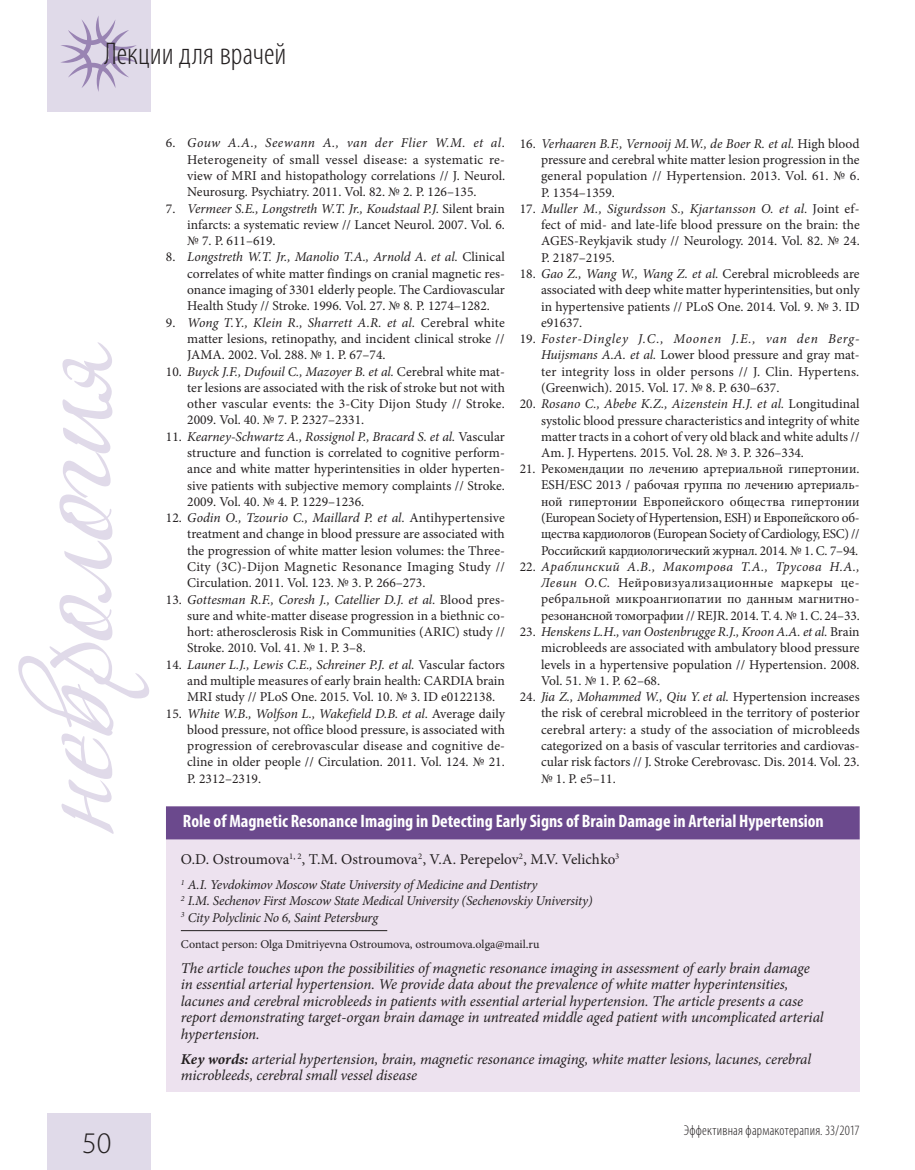
<style>
.page{position:relative;width:915px;height:1170px;background:#fff}
.page>*{position:absolute;margin:0;border:0;box-sizing:border-box;transform-origin:0 0}
.t1{font:300 condensed 31.5px "Myriad Pro";color:#231f20}
.t2{font:300 30px "Myriad Pro";color:#231f20}
.t3{font:700 condensed 18px "Myriad Pro";color:#fff}
.t4{font:italic 15px/16.5px "Minion Pro";letter-spacing:-.01em;color:#231f20}
.t5{font:15px "Minion Pro";color:#231f20}
.t6{font:300 condensed 14.25px "Myriad Pro";letter-spacing:.015em;color:#231f20}
.t7{font:13.5px/16.4px "Minion Pro";color:#231f20;text-align:justify}
.t8{font:italic 13.5px/16.4px "Minion Pro";letter-spacing:-.02em;color:#231f20}
.t9{font:12px "Minion Pro";color:#231f20}
.s1{font-style:italic}
.s2{font-weight:700}
</style>
<div class="page">
<div style="left:47px;top:1113px;width:103px;height:56px;background:#e0dae9"></div>
<div style="left:47px;top:0;width:103px;height:111px;background:#e0dae9"></div>
<svg style="left:18px;top:342px;width:131px;height:491px"></svg>
<svg style="left:61px;top:16px;width:76px;height:76px"></svg>
<div style="left:166px;top:806px;width:693px;height:285px;background:#ede2ef"></div>
<div style="left:166px;top:806px;width:693px;height:33px;background:#6b498d"></div>
<hr style="left:181px;top:930px;width:206px;height:1px;background:#231f20">
<h1 class="t1" style="left:104px;top:35px;width:183px">Лекции для врачей</h1>
<h2 class="t2" style="left:82px;top:1125px;width:31px">50</h2>
<p class="t7" style="left:187px;top:135px;width:319px;text-indent:-21px">6. <span class="s1">Gouw A.A., Seewann A., van der Flier W.M. et al</span>.<br>Heterogeneity of small vessel disease: a systematic re&shy;view of MRI and histopathology correlations // J. Neurol.<br>Neurosurg. Psychiatry. 2011. Vol. 82. № 2. P. 126–135.</p>
<p class="t7" style="left:187px;top:200px;width:319px;text-indent:-21px">7. <span class="s1">Vermeer S.E., Longstreth W.T. Jr., Koudstaal P.J.</span> Silent brain infarcts: a systematic review // Lancet Neurol. 2007. Vol. 6. № 7. P. 611–619.</p>
<p class="t7" style="left:187px;top:249px;width:319px;text-indent:-21px">8. <span class="s1">Longstreth W.T. Jr., Manolio T.A., Arnold A. et al.</span> Clinical correlates of white matter findings on cranial magnetic res&shy;onance imaging of 3301 elderly people. The Cardiovascular Health Study // Stroke. 1996. Vol. 27. № 8. P. 1274–1282.</p>
<p class="t7" style="left:187px;top:314px;width:319px;text-indent:-21px">9. <span class="s1">Wong T.Y., Klein R., Sharrett A.R. et al.</span> Cerebral white matter lesions, retinopathy, and incident clinical stroke // JAMA. 2002. Vol. 288. № 1. P. 67–74.</p>
<p class="t7" style="left:187px;top:363px;width:319px;text-indent:-21px">10. <span class="s1">Buyck J.F., Dufouil C., Mazoyer B. et al.</span> Cerebral white mat&shy;ter lesions are associated with the risk of stroke but not with other vascular events: the 3-City Dijon Study // Stroke.<br>2009. Vol. 40. № 7. P. 2327–2331.</p>
<p class="t7" style="left:187px;top:428px;width:319px;text-indent:-21px">11. <span class="s1">Kearney-Schwartz A., Rossignol P., Bracard S. et al.</span> Vascular structure and function is correlated to cognitive perform&shy;ance and white matter hyperintensities in older hyperten&shy;sive patients with subjective memory complaints // Stroke.<br>2009. Vol. 40. № 4. P. 1229–1236.</p>
<p class="t7" style="left:187px;top:509px;width:319px;text-indent:-21px">12. <span class="s1">Godin О., Tzourio С., Maillard P. et al.</span> Antihypertensive treatment and change in blood pressure are associated with the progression of white matter lesion volumes: the Three-City (3C)-Dijon Magnetic Resonance Imaging Study // Circulation. 2011. Vol. 123. № 3. P. 266–273.</p>
<p class="t7" style="left:187px;top:591px;width:319px;text-indent:-21px">13. <span class="s1">Gottesman R.F., Coresh J., Catellier D.J. et al.</span> Blood pres&shy;sure and white-matter disease progression in a biethnic co&shy;hort: atherosclerosis Risk in Communities (ARIC) study // Stroke. 2010. Vol. 41. № 1. P. 3–8.</p>
<p class="t7" style="left:187px;top:656px;width:319px;text-indent:-21px">14. <span class="s1">Launer L.J., Lewis C.E., Schreiner P.J. et al.</span> Vascular factors and multiple measures of early brain health: CARDIA brain MRI study // PLoS One. 2015. Vol. 10. № 3. ID e0122138.</p>
<p class="t7" style="left:187px;top:705px;width:319px;text-indent:-21px">15. <span class="s1">White W.B., Wolfson L., Wakefield D.B. et al.</span> Average daily blood pressure, not office blood pressure, is associated with progression of cerebrovascular disease and cognitive de&shy;cline in older people // Circulation. 2011. Vol. 124. № 21.<br>P. 2312–2319.</p>
<p class="t7" style="left:541px;top:135px;width:320px;text-indent:-21px">16. <span class="s1">Verhaaren B.F., Vernooij M.W., de Boer R. et al.</span> High blood pressure and cerebral white matter lesion progression in the general population // Hypertension. 2013. Vol. 61. № 6.<br>P. 1354–1359.</p>
<p class="t7" style="left:541px;top:200px;width:320px;text-indent:-21px">17. <span class="s1">Muller M., Sigurdsson S., Kjartansson O. et al.</span> Joint ef&shy;fect of mid- and late-life blood pressure on the brain: the AGES-Reykjavik study // Neurology. 2014. Vol. 82. № 24.<br>P. 2187–2195.</p>
<p class="t7" style="left:541px;top:265px;width:320px;text-indent:-21px">18. <span class="s1">Gao Z., Wang W., Wang Z. et al.</span> Cerebral microbleeds are associated with deep white matter hyperintensities, but only in hypertensive patients // PLoS One. 2014. Vol. 9. № 3. ID e91637.</p>
<p class="t7" style="left:541px;top:331px;width:320px;text-indent:-21px">19. <span class="s1">Foster-Dingley J.C., Moonen J.E., van den Berg-Huijsmans A.A. et al.</span> Lower blood pressure and gray mat&shy;ter integrity loss in older persons // J. Clin. Hypertens. (Greenwich). 2015. Vol. 17. № 8. P. 630–637.</p>
<p class="t7" style="left:541px;top:396px;width:320px;text-indent:-21px">20. <span class="s1">Rosano C., Abebe K.Z., Aizenstein H.J. et al.</span> Longitudinal systolic blood pressure characteristics and integrity of white matter tracts in a cohort of very old black and white adults // Am. J. Hypertens. 2015. Vol. 28. № 3. P. 326–334.</p>
<p class="t7" style="left:541px;top:460px;width:320px;text-indent:-21px">21. Рекомендации по лечению артериальной гипертонии.<br>ESH/ESC 2013 / рабочая группа по лечению артериаль&shy;ной гипертонии Европейского общества гипертонии (European Society of Hypertension, ESH) и Европейского об&shy;щества кардиологов (European Society of Cardiology, ESC) // Российский кардиологический журнал. 2014. № 1. С. 7–94.</p>
<p class="t7" style="left:541px;top:558px;width:320px;text-indent:-21px">22. <span class="s1">Араблинский А.В., Макотрова Т.А., Трусова Н.А., Левин О.С.</span> Нейровизуализационные маркеры це&shy;ребральной микроангиопатии по данным магнитно&shy;резонансной томографии // REJR. 2014. Т. 4. № 1. С. 24–33.</p>
<p class="t7" style="left:541px;top:623px;width:320px;text-indent:-21px">23. <span class="s1">Henskens L.H., van Oostenbrugge R.J., Kroon A.A. et al.</span> Brain microbleeds are associated with ambulatory blood pressure levels in a hypertensive population // Hypertension. 2008.<br>Vol. 51. № 1. P. 62–68.</p>
<p class="t7" style="left:541px;top:688px;width:320px;text-indent:-21px">24. <span class="s1">Jia Z., Mohammed W., Qiu Y. et al.</span> Hypertension increases the risk of cerebral microbleed in the territory of posterior cerebral artery: a study of the association of microbleeds categorized on a basis of vascular territories and cardiovas&shy;cular risk factors // J. Stroke Cerebrovasc. Dis. 2014. Vol. 23. № 1. P. e5–11.</p>
<h3 class="t3" style="left:183px;top:809px;width:642px">Role of Magnetic Resonance Imaging in Detecting Early Signs of Brain Damage in Arterial Hypertension</h3>
<p class="t5" style="left:181px;top:849px;width:440px">O.D. Ostroumova<sup>1,</sup> <sup>2</sup>, T.M. Ostroumova<sup>2</sup>, V.A. Perepelov<sup>2</sup>, M.V. Velichko<sup>3</sup></p>
<p class="t8" style="left:181px;top:876px;width:413px"><sup>1</sup> A.I. Yevdokimov Moscow State University of Medicine and Dentistry<br><sup>2</sup> I.M. Sechenov First Moscow State Medical University (Sechenovskiy University)<br><sup>3</sup> City Polyclinic No 6, Saint Petersburg</p>
<p class="t9" style="left:181px;top:935px;width:360px">Contact person: Olga Dmitriyevna Ostroumova, ostroumova.olga@mail.ru</p>
<p class="t4" style="left:181px;top:959px;width:644px">The article touches upon the possibilities of magnetic resonance imaging in assessment of early brain damage in essential arterial hypertension. We provide data about the prevalence of white matter hyperintensities, lacunes and cerebral microbleeds in patients with essential arterial hypertension. The article presents a case report demonstrating target-organ brain damage in untreated middle aged patient with uncomplicated arterial hypertension.</p>
<p class="t4" style="left:181px;top:1050px;width:631px"><span class="s2">Key words:</span> arterial hypertension, brain, magnetic resonance imaging, white matter lesions, lacunes, cerebral microbleeds, cerebral small vessel disease</p>
<p class="t6" style="left:683px;top:1121px;width:177px">Эффективная фармакотерапия. 33/2017</p>
</div>
